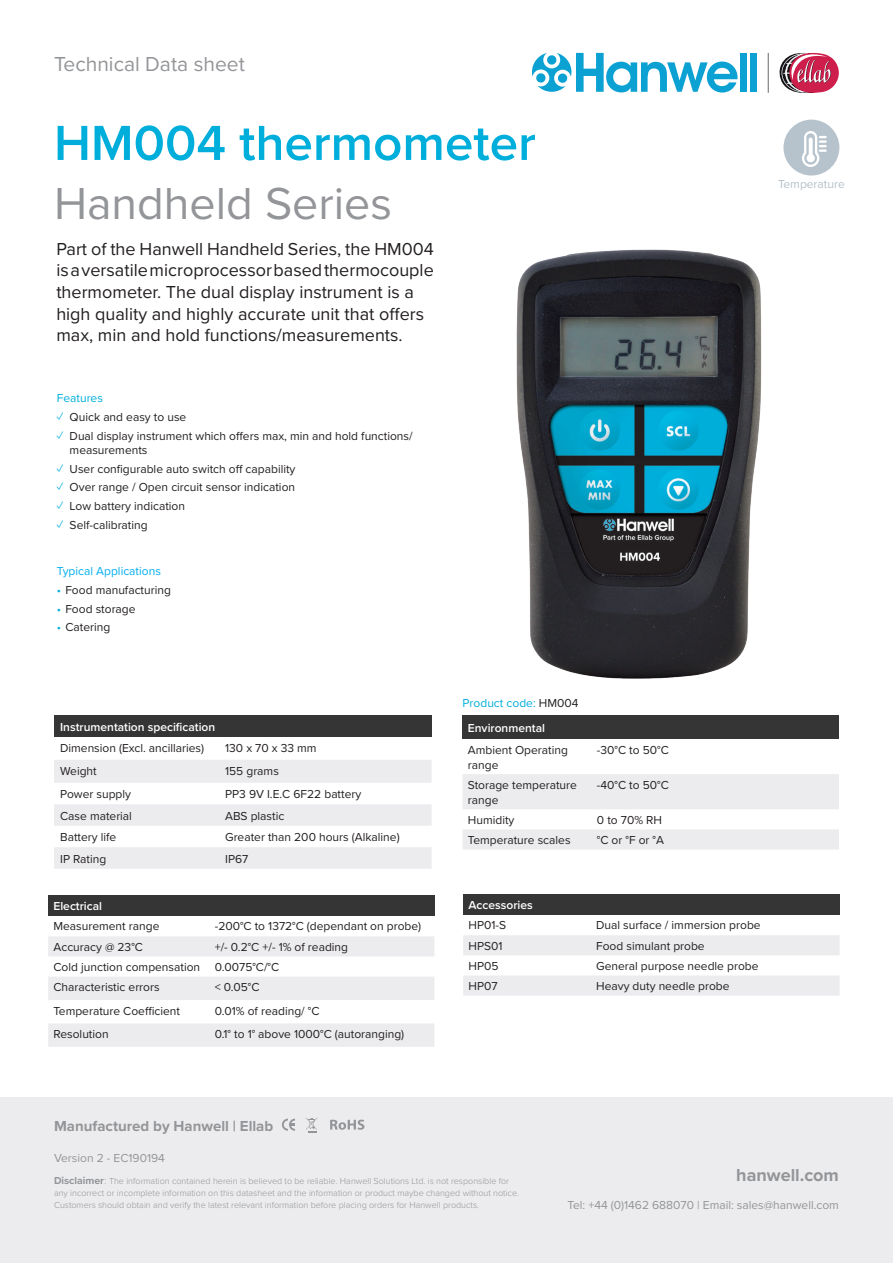
<style>
.page{position:relative;width:893px;height:1263px;background:#fff}
.page>*{position:absolute;margin:0;border:0;box-sizing:border-box;transform-origin:0 0}
.t1{font:600 51px "Proxima Nova";color:#00aedc}
.t2{font:46.5px "Proxima Nova";color:#939598}
.t3{font:21px "Proxima Nova";color:#939598}
.t4{font:18px/21.6px "Proxima Nova";color:#231f20}
.t5{font:700 18px "Proxima Nova";color:#939598}
.t6{font:700 15px "Proxima Nova";color:#939598}
.t7{font:12px/20.1px "Proxima Nova";color:#231f20}
.t8{font:600 12px "Proxima Nova";color:#fff}
.t9{font:12px "Proxima Nova";color:#939598}
.t10{font:12px "Proxima Nova";color:#00aedc}
.t11{font:12px "Proxima Nova";color:#00aeef}
.t12{font:12px "Proxima Nova";color:#b4c0c9}
.t13{font:300 9px/12px "Proxima Nova";color:#939598}
.s1{color:#00aedc}
.s2{color:#231f20}
.s3{font-weight:700;font-size:10.5px}
.s4{font-size:10.5px}
</style>
<div class="page">
<div style="left:0;top:1097px;width:893px;height:166px;background:#ececee"></div>
<div style="left:740px;top:53px;width:7px;height:39px;background:#0ba2d3"></div>
<div style="left:750px;top:53px;width:7px;height:39px;background:#0ba2d3"></div>
<svg style="left:532px;top:53px;width:205px;height:40px"></svg>
<hr style="left:768px;top:53px;width:1px;height:40px;background:#66696a">
<svg style="left:779px;top:53px;width:60px;height:40px"></svg>
<svg style="left:306px;top:1118px;width:11px;height:14px"></svg>
<svg style="left:330px;top:1119px;width:34px;height:11px"></svg>
<svg style="left:282px;top:1118px;width:13px;height:13px"></svg>
<img style="left:516px;top:249px;width:246px;height:430px">
<div style="left:783px;top:120px;width:56px;height:56px;background:#b7c3cc;border-radius:50%"></div>
<svg style="left:802px;top:131px;width:25px;height:36px"></svg>
<div style="left:54px;top:715px;width:378px;height:22px;background:#363536"></div>
<svg style="left:54px;top:760px;width:378px;height:109px"></svg>
<div style="left:48px;top:895px;width:386px;height:20px;background:#363536"></div>
<div style="left:48px;top:936px;width:386px;height:20px;background:#ececee"></div>
<svg style="left:48px;top:977px;width:386px;height:70px"></svg>
<div style="left:463px;top:715px;width:376px;height:24px;background:#363536"></div>
<svg style="left:463px;top:774px;width:376px;height:75px"></svg>
<div style="left:463px;top:894px;width:377px;height:20px;background:#363536"></div>
<svg style="left:463px;top:935px;width:377px;height:61px"></svg>
<h3 class="t3" style="left:54px;top:48px;width:192px">Technical Data sheet</h3>
<h1 class="t1" style="left:54px;top:105px;width:483px">HM004 thermometer</h1>
<h2 class="t2" style="left:54px;top:168px;width:340px">Handheld Series</h2>
<p class="t4" style="left:56px;top:237px;width:379px">Part of the Hanwell Handheld Series, the HM004 is a versatile microprocessor based thermocouple thermometer. The dual display instrument is a high quality and highly accurate unit that offers max, min and hold functions/measurements.</p>
<p class="t10" style="left:57px;top:389px;width:48px">Features</p>
<p class="t7" style="left:57px;top:406px;width:131px"><span class="s1">✓</span> Quick and easy to use</p>
<p class="t7" style="left:70px;top:428px;width:345px;line-height:14.4px;text-indent:-13px"><span class="s1">✓</span> Dual display instrument which offers max, min and hold functions/ measurements</p>
<p class="t7" style="left:57px;top:458px;width:240px"><span class="s1">✓</span> User configurable auto switch off capability</p>
<p class="t7" style="left:57px;top:477px;width:240px"><span class="s1">✓</span> Over range / Open circuit sensor indication</p>
<p class="t7" style="left:57px;top:495px;width:130px"><span class="s1">✓</span> Low battery indication</p>
<p class="t7" style="left:57px;top:514px;width:92px"><span class="s1">✓</span> Self-calibrating</p>
<p class="t11" style="left:57px;top:562px;width:106px">Typical Applications</p>
<p class="t7" style="left:57px;top:579px;width:116px"><span class="s1">•</span> Food manufacturing</p>
<p class="t7" style="left:57px;top:598px;width:80px"><span class="s1">•</span> Food storage</p>
<p class="t7" style="left:57px;top:617px;width:55px"><span class="s1">•</span> Catering</p>
<p class="t12" style="left:778px;top:175px;width:68px">Temperature</p>
<p class="t8" style="left:60px;top:718px;width:157px">Instrumentation specification</p>
<p class="t7" style="left:60px;top:737px;width:146px">Dimension (Excl. ancillaries)</p>
<p class="t7" style="left:225px;top:737px;width:93px">130 x 70 x 33 mm</p>
<p class="t7" style="left:60px;top:761px;width:38px">Weight</p>
<p class="t7" style="left:225px;top:761px;width:55px">155 grams</p>
<p class="t7" style="left:60px;top:784px;width:72px">Power supply</p>
<p class="t7" style="left:225px;top:784px;width:138px">PP3 9V I.E.C 6F22 battery</p>
<p class="t7" style="left:60px;top:805px;width:73px">Case material</p>
<p class="t7" style="left:225px;top:805px;width:61px">ABS plastic</p>
<p class="t7" style="left:60px;top:827px;width:58px">Battery life</p>
<p class="t7" style="left:225px;top:827px;width:176px">Greater than 200 hours (Alkaline)</p>
<p class="t7" style="left:60px;top:848px;width:48px">IP Rating</p>
<p class="t7" style="left:225px;top:848px;width:25px">IP67</p>
<p class="t8" style="left:54px;top:897px;width:50px">Electrical</p>
<p class="t7" style="left:54px;top:915px;width:107px">Measurement range</p>
<p class="t7" style="left:215px;top:915px;width:208px">-200°C to 1372°C (dependant on probe)</p>
<p class="t7" style="left:54px;top:936px;width:91px">Accuracy @ 23°C</p>
<p class="t7" style="left:54px;top:936px;width:296px;text-indent:161px">+/- 0.2°C +/- 1% of reading<br>Cold junction compensation 0.0075°C/°C<br>Characteristic errors</p>
<p class="t7" style="left:215px;top:977px;width:46px">&lt; 0.05°C</p>
<p class="t7" style="left:54px;top:1000px;width:128px">Temperature Coefficient</p>
<p class="t7" style="left:215px;top:1000px;width:106px">0.01% of reading/ °C</p>
<p class="t7" style="left:54px;top:1024px;width:57px">Resolution</p>
<p class="t7" style="left:215px;top:1024px;width:191px">0.1° to 1° above 1000°C (autoranging)</p>
<p class="t10" style="left:463px;top:694px;width:117px">Product code: <span class="s2">HM004</span></p>
<p class="t8" style="left:468px;top:719px;width:79px">Environmental</p>
<p class="t7" style="left:468px;top:742px;width:102px;line-height:15px">Ambient Operating range</p>
<p class="t7" style="left:597px;top:739px;width:73px">-30°C to 50°C</p>
<p class="t7" style="left:468px;top:777px;width:111px;line-height:15px">Storage temperature range</p>
<p class="t7" style="left:597px;top:774px;width:73px">-40°C to 50°C</p>
<p class="t7" style="left:468px;top:809px;width:48px">Humidity</p>
<p class="t7" style="left:597px;top:809px;width:67px">0 to 70% RH</p>
<p class="t7" style="left:468px;top:830px;width:104px">Temperature scales</p>
<p class="t7" style="left:597px;top:830px;width:69px">°C or °F or °A</p>
<p class="t8" style="left:468px;top:896px;width:66px">Accessories</p>
<p class="t7" style="left:468px;top:915px;width:39px">HP01-S</p>
<p class="t7" style="left:596px;top:915px;width:166px">Dual surface / immersion probe</p>
<p class="t7" style="left:468px;top:935px;width:36px">HPS01</p>
<p class="t7" style="left:596px;top:935px;width:110px">Food simulant probe</p>
<p class="t7" style="left:468px;top:956px;width:32px">HP05</p>
<p class="t7" style="left:596px;top:956px;width:164px">General purpose needle probe</p>
<p class="t7" style="left:468px;top:976px;width:31px">HP07</p>
<p class="t7" style="left:596px;top:976px;width:135px">Heavy duty needle probe</p>
<p class="t6" style="left:54px;top:1114px;width:221px">Manufactured by Hanwell | Ellab</p>
<p class="t9" style="left:54px;top:1149px;width:112px">Version 2 - EC190194</p>
<p class="t13" style="left:54px;top:1174px;width:467px"><span class="s3">Disclaimer</span><span class="s4">:</span> The information contained herein is believed to be reliable. Hanwell Solutions Ltd. is not responsible for any incorrect or incomplete information on this datasheet and the information or product maybe changed without notice.<br>Customers should obtain and verify the latest relevant information before placing orders for Hanwell products.</p>
<h3 class="t5" style="left:736px;top:1161px;width:104px">hanwell.com</h3>
<p class="t9" style="left:568px;top:1195px;width:273px">Tel: +44 (0)1462 688070 | Email: sales@hanwell.com</p>
</div>
